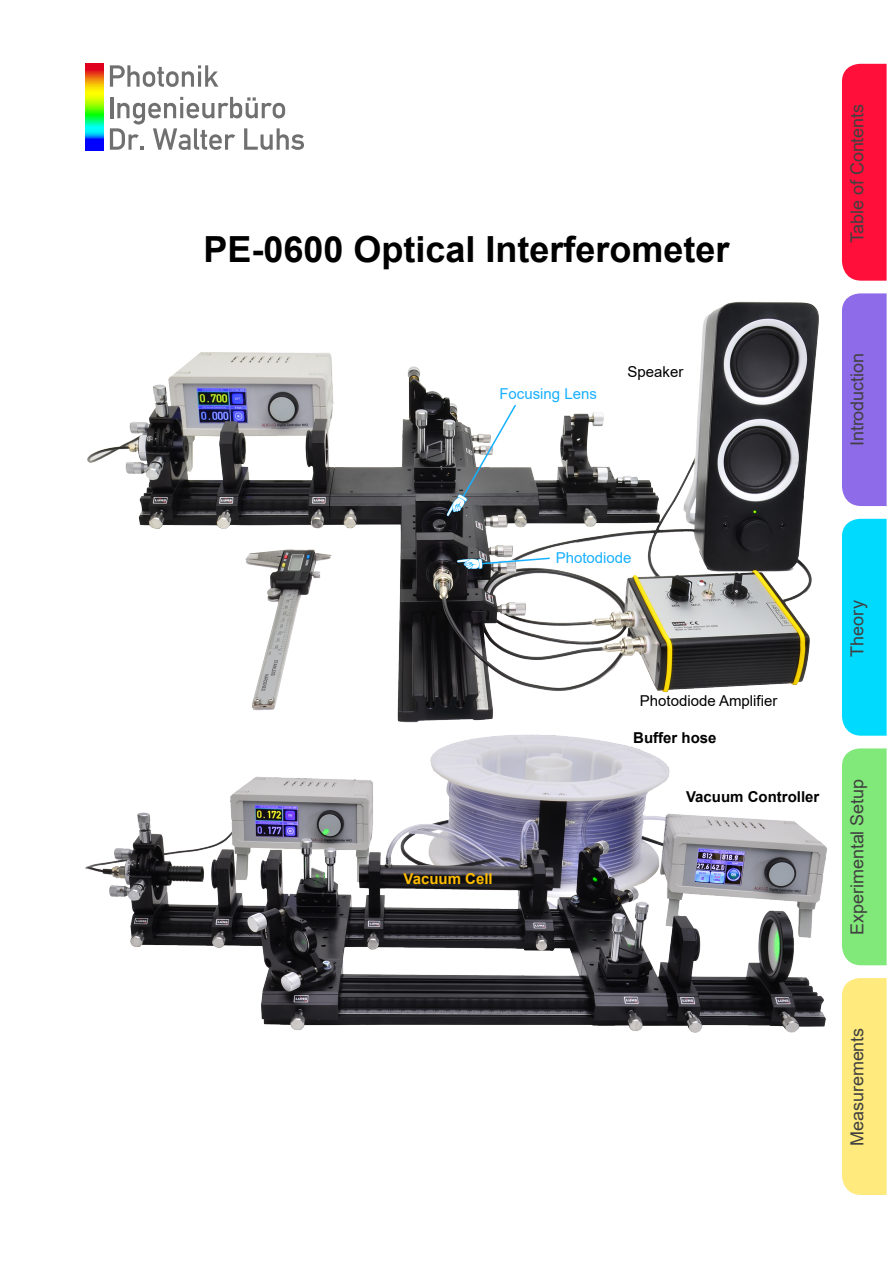
<style>
.page{position:relative;width:893px;height:1263px;background:#fff}
.page>*{position:absolute;margin:0;border:0;box-sizing:border-box;transform-origin:0 0}
.Document_Title{font:700 36px "Arial";color:#000}
.t1{font:18px "Arial";letter-spacing:-.005em;color:#404040}
.t2{font:15px "Arial";color:#000}
.t3{font:700 15px "Arial";color:#000}
.t4{font:15px "Arial";color:#17b0ff}
.t5{font:700 15px "Arial";color:#ffbc00}
</style>
<div class="page">
<div style="left:842px;top:64px;width:45px;height:217px;background:#ff0f3a"></div>
<div style="left:842px;top:519px;width:45px;height:217px;background:#00daff"></div>
<div style="left:842px;top:748px;width:45px;height:217px;background:#81e87a"></div>
<div style="left:842px;top:978px;width:45px;height:217px;background:#ffea7d"></div>
<div style="left:842px;top:293px;width:45px;height:213px;background:#8e6be8"></div>
<img style="left:85px;top:301px;width:743px;height:732px">
<svg style="left:446px;top:403px;width:71px;height:114px"></svg>
<svg style="left:456px;top:557px;width:95px;height:12px"></svg>
<svg style="left:110px;top:65px;width:108px;height:22px"></svg>
<svg style="left:110px;top:97px;width:194px;height:53px"></svg>
<svg style="left:85px;top:64px;width:18px;height:87px;background:#76a65c"></svg>
<p class="Document_Title" style="left:203px;top:224px;width:528px">PE-0600 Optical Interferometer</p>
<p class="t4" style="left:499px;top:383px;width:99px">Focusing Lens</p>
<p class="t2" style="left:627px;top:362px;width:57px">Speaker</p>
<p class="t1" style="left:845px;top:243px;width:141px;rotate:-90deg">Table of Contents</p>
<p class="t1" style="left:845px;top:446px;width:95px;rotate:-90deg">Introduction</p>
<p class="t5" style="left:403px;top:868px;width:91px">Vacuum Cell</p>
<p class="t4" style="left:556px;top:548px;width:77px">Photodiode</p>
<p class="t2" style="left:640px;top:691px;width:139px">Photodiode Amplifier</p>
<p class="t3" style="left:633px;top:727px;width:85px">Buffer hose</p>
<p class="t3" style="left:686px;top:786px;width:135px">Vacuum Controller</p>
<p class="t1" style="left:845px;top:657px;width:58px;rotate:-90deg">Theory</p>
<p class="t1" style="left:845px;top:935px;width:157px;rotate:-90deg">Experimental Setup</p>
<p class="t1" style="left:845px;top:1146px;width:119px;rotate:-90deg">Measurements</p>
</div>
